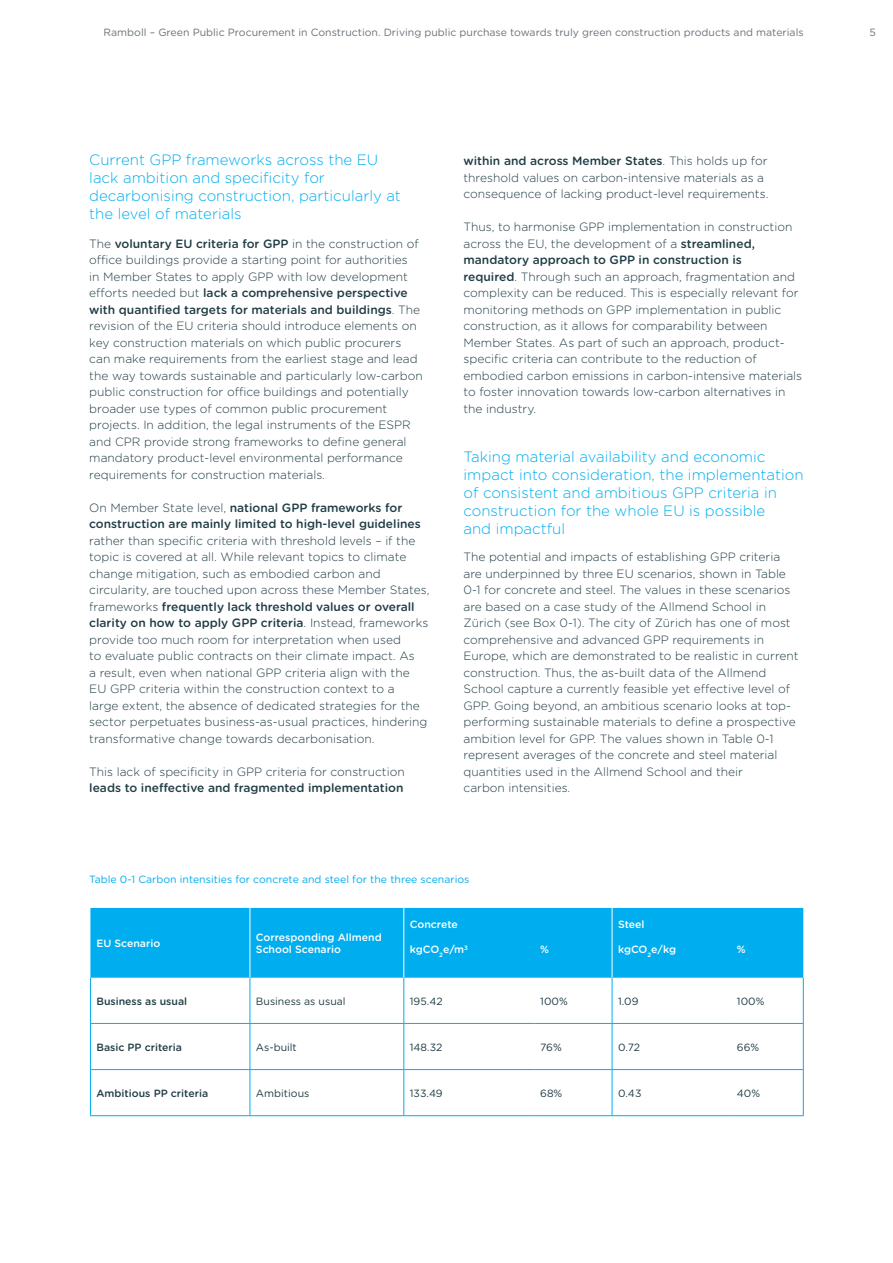
<style>
.page{position:relative;width:893px;height:1263px;background:#fff}
.page>*{position:absolute;margin:0;border:0;box-sizing:border-box;transform-origin:0 0}
.Subtitle_-_Cyan_light_-_10_12pt{font:300 15px/18px "Gotham Rounded";color:#00aeef}
.Body_text_-_Black_light_-_8_11pt{font:300 12px/16.5px "Gotham Rounded";color:#203c45}
.Page_number_-_Black_book_right_-_7pt{font:10.5px "Gotham Rounded";color:#697279}
.Page_number_-_White_book_right_-_7pt{font:10.5px "Gotham Rounded";color:#203c45}
.Page_number_-_White_book_right_-_7pt-2{font:500 10.5px/12.6px "Gotham Rounded";color:#fff}
.Image_text_-_Cyan_book_-_7_9pt{font:10.5px "Gotham Rounded";color:#00aeef}
.Page_number_-_White_book_right_-_7pt-3{font:500 10.5px "Gotham Rounded";color:#203c45}
.s1{font-weight:500}
</style>
<div class="page">
<div style="left:90px;top:908px;width:713px;height:70px;background:#00aeef"></div>
<hr style="left:250px;top:908px;width:1px;height:70px;background:#fff">
<hr style="left:403px;top:908px;width:1px;height:70px;background:#fff">
<hr style="left:612px;top:908px;width:1px;height:70px;background:#fff">
<hr style="left:90px;top:978px;width:1px;height:45px;background:#00aeef">
<hr style="left:250px;top:978px;width:1px;height:45px;background:#00aeef">
<hr style="left:403px;top:978px;width:1px;height:45px;background:#00aeef">
<hr style="left:612px;top:978px;width:1px;height:45px;background:#00aeef">
<hr style="left:803px;top:978px;width:1px;height:45px;background:#00aeef">
<hr style="left:90px;top:1023px;width:160px;height:1px;background:#00aeef">
<hr style="left:90px;top:1024px;width:1px;height:45px;background:#00aeef">
<hr style="left:250px;top:1023px;width:154px;height:1px;background:#00aeef">
<hr style="left:250px;top:1024px;width:1px;height:45px;background:#00aeef">
<hr style="left:404px;top:1023px;width:130px;height:1px;background:#00aeef">
<hr style="left:403px;top:1024px;width:1px;height:45px;background:#00aeef">
<hr style="left:534px;top:1023px;width:78px;height:1px;background:#00aeef">
<hr style="left:612px;top:1023px;width:119px;height:1px;background:#00aeef">
<hr style="left:612px;top:1024px;width:1px;height:45px;background:#00aeef">
<hr style="left:731px;top:1023px;width:73px;height:1px;background:#00aeef">
<hr style="left:803px;top:1024px;width:1px;height:45px;background:#00aeef">
<hr style="left:90px;top:1069px;width:160px;height:1px;background:#00aeef">
<hr style="left:90px;top:1070px;width:1px;height:45px;background:#00aeef">
<hr style="left:250px;top:1069px;width:154px;height:1px;background:#00aeef">
<hr style="left:250px;top:1070px;width:1px;height:45px;background:#00aeef">
<hr style="left:404px;top:1069px;width:130px;height:1px;background:#00aeef">
<hr style="left:403px;top:1070px;width:1px;height:45px;background:#00aeef">
<hr style="left:534px;top:1069px;width:78px;height:1px;background:#00aeef">
<hr style="left:612px;top:1069px;width:119px;height:1px;background:#00aeef">
<hr style="left:612px;top:1070px;width:1px;height:45px;background:#00aeef">
<hr style="left:731px;top:1069px;width:73px;height:1px;background:#00aeef">
<hr style="left:803px;top:1070px;width:1px;height:45px;background:#00aeef">
<hr style="left:90px;top:1115px;width:160px;height:1px;background:#00aeef">
<hr style="left:250px;top:1115px;width:154px;height:1px;background:#00aeef">
<hr style="left:404px;top:1115px;width:130px;height:1px;background:#00aeef">
<hr style="left:534px;top:1115px;width:78px;height:1px;background:#00aeef">
<hr style="left:612px;top:1115px;width:119px;height:1px;background:#00aeef">
<hr style="left:731px;top:1115px;width:73px;height:1px;background:#00aeef">
<p class="Page_number_-_Black_book_right_-_7pt" style="left:104px;top:25px;width:702px">Ramboll – Green Public Procurement in Construction. Driving public purchase towards truly green construction products and materials</p>
<p class="Page_number_-_Black_book_right_-_7pt" style="left:869px;top:25px;width:8px">5</p>
<p class="Subtitle_-_Cyan_light_-_10_12pt" style="left:89px;top:150px;width:313px">Current GPP frameworks across the EU lack ambition and specificity for decarbonising construction, particularly at the level of materials</p>
<p class="Body_text_-_Black_light_-_8_11pt" style="left:89px;top:235px;width:335px">The <span class="s1">voluntary EU criteria for GPP</span> in the construction of office buildings provide a starting point for authorities<br>in Member States to apply GPP with low development efforts needed but <span class="s1">lack a comprehensive perspective with quantified targets for materials and buildings</span>. The revision of the EU criteria should introduce elements on key construction materials on which public procurers can make requirements from the earliest stage and lead the way towards sustainable and particularly low-carbon public construction for office buildings and potentially broader use types of common public procurement projects. In addition, the legal instruments of the ESPR and CPR provide strong frameworks to define general mandatory product-level environmental performance requirements for construction materials.</p>
<p class="Body_text_-_Black_light_-_8_11pt" style="left:89px;top:499px;width:342px">On Member State level, <span class="s1">national GPP frameworks for construction are mainly limited to high-level guidelines </span>rather than specific criteria with threshold levels – if the topic is covered at all. While relevant topics to climate change mitigation, such as embodied carbon and circularity, are touched upon across these Member States, frameworks <span class="s1">frequently lack threshold values or overall clarity on how to apply GPP criteria</span>. Instead, frameworks provide too much room for interpretation when used<br>to evaluate public contracts on their climate impact. As<br>a result, even when national GPP criteria align with the EU GPP criteria within the construction context to a<br>large extent, the absence of dedicated strategies for the sector perpetuates business-as-usual practices, hindering transformative change towards decarbonisation.</p>
<p class="Body_text_-_Black_light_-_8_11pt" style="left:89px;top:763px;width:317px">This lack of specificity in GPP criteria for construction <span class="s1">leads to ineffective and fragmented implementation</span></p>
<p class="Body_text_-_Black_light_-_8_11pt" style="left:463px;top:152px;width:306px"><span class="s1">within and across Member States</span>. This holds up for threshold values on carbon-intensive materials as a consequence of lacking product-level requirements.</p>
<p class="Body_text_-_Black_light_-_8_11pt" style="left:463px;top:218px;width:340px">Thus, to harmonise GPP implementation in construction across the EU, the development of a <span class="s1">streamlined, mandatory approach to GPP in construction is<br>required</span>. Through such an approach, fragmentation and complexity can be reduced. This is especially relevant for monitoring methods on GPP implementation in public construction, as it allows for comparability between Member States. As part of such an approach, product&shy;specific criteria can contribute to the reduction of embodied carbon emissions in carbon-intensive materials to foster innovation towards low-carbon alternatives in the industry.</p>
<p class="Subtitle_-_Cyan_light_-_10_12pt" style="left:463px;top:447px;width:342px">Taking material availability and economic impact into consideration, the implementation of consistent and ambitious GPP criteria in construction for the whole EU is possible<br>and impactful</p>
<p class="Body_text_-_Black_light_-_8_11pt" style="left:463px;top:548px;width:337px">The potential and impacts of establishing GPP criteria are underpinned by three EU scenarios, shown in Table 0-1 for concrete and steel. The values in these scenarios are based on a case study of the Allmend School in Zürich (see Box 0-1). The city of Zürich has one of most comprehensive and advanced GPP requirements in Europe, which are demonstrated to be realistic in current construction. Thus, the as-built data of the Allmend School capture a currently feasible yet effective level of GPP. Going beyond, an ambitious scenario looks at top&shy;performing sustainable materials to define a prospective ambition level for GPP. The values shown in Table 0-1 represent averages of the concrete and steel material quantities used in the Allmend School and their<br>carbon intensities.</p>
<p class="Image_text_-_Cyan_book_-_7_9pt" style="left:89px;top:872px;width:382px">Table 0-1 Carbon intensities for concrete and steel for the three scenarios</p>
<p class="Page_number_-_White_book_right_-_7pt-2" style="left:96px;top:936px;width:65px">EU Scenario</p>
<p class="Page_number_-_White_book_right_-_7pt-2" style="left:256px;top:930px;width:127px">Corresponding Allmend<br>School Scenario</p>
<p class="Page_number_-_White_book_right_-_7pt-2" style="left:410px;top:918px;width:50px">Concrete</p>
<p class="Page_number_-_White_book_right_-_7pt-2" style="left:410px;top:943px;width:60px">kgCO<sub>2</sub>e/m<sup>3</sup></p>
<p class="Page_number_-_White_book_right_-_7pt-2" style="left:540px;top:943px;width:10px">%</p>
<p class="Page_number_-_White_book_right_-_7pt-2" style="left:618px;top:918px;width:28px">Steel</p>
<p class="Page_number_-_White_book_right_-_7pt-2" style="left:618px;top:943px;width:59px">kgCO<sub>2</sub>e/kg</p>
<p class="Page_number_-_White_book_right_-_7pt-2" style="left:737px;top:943px;width:10px">%</p>
<p class="Page_number_-_White_book_right_-_7pt-3" style="left:96px;top:993px;width:92px">Business as usual</p>
<p class="Page_number_-_White_book_right_-_7pt" style="left:256px;top:994px;width:91px">Business as usual</p>
<p class="Page_number_-_White_book_right_-_7pt" style="left:410px;top:994px;width:34px">195.42</p>
<p class="Page_number_-_White_book_right_-_7pt" style="left:540px;top:994px;width:29px">100%</p>
<p class="Page_number_-_White_book_right_-_7pt" style="left:618px;top:994px;width:22px">1.09</p>
<p class="Page_number_-_White_book_right_-_7pt" style="left:737px;top:994px;width:29px">100%</p>
<p class="Page_number_-_White_book_right_-_7pt-3" style="left:96px;top:1039px;width:87px">Basic PP criteria</p>
<p class="Page_number_-_White_book_right_-_7pt" style="left:256px;top:1040px;width:42px">As-built</p>
<p class="Page_number_-_White_book_right_-_7pt" style="left:410px;top:1040px;width:34px">148.32</p>
<p class="Page_number_-_White_book_right_-_7pt" style="left:540px;top:1040px;width:23px">76%</p>
<p class="Page_number_-_White_book_right_-_7pt" style="left:618px;top:1040px;width:24px">0.72</p>
<p class="Page_number_-_White_book_right_-_7pt" style="left:737px;top:1040px;width:24px">66%</p>
<p class="Page_number_-_White_book_right_-_7pt-3" style="left:96px;top:1086px;width:113px">Ambitious PP criteria</p>
<p class="Page_number_-_White_book_right_-_7pt" style="left:256px;top:1086px;width:55px">Ambitious</p>
<p class="Page_number_-_White_book_right_-_7pt" style="left:410px;top:1086px;width:34px">133.49</p>
<p class="Page_number_-_White_book_right_-_7pt" style="left:540px;top:1086px;width:24px">68%</p>
<p class="Page_number_-_White_book_right_-_7pt" style="left:618px;top:1086px;width:25px">0.43</p>
<p class="Page_number_-_White_book_right_-_7pt" style="left:737px;top:1086px;width:25px">40%</p>
</div>
